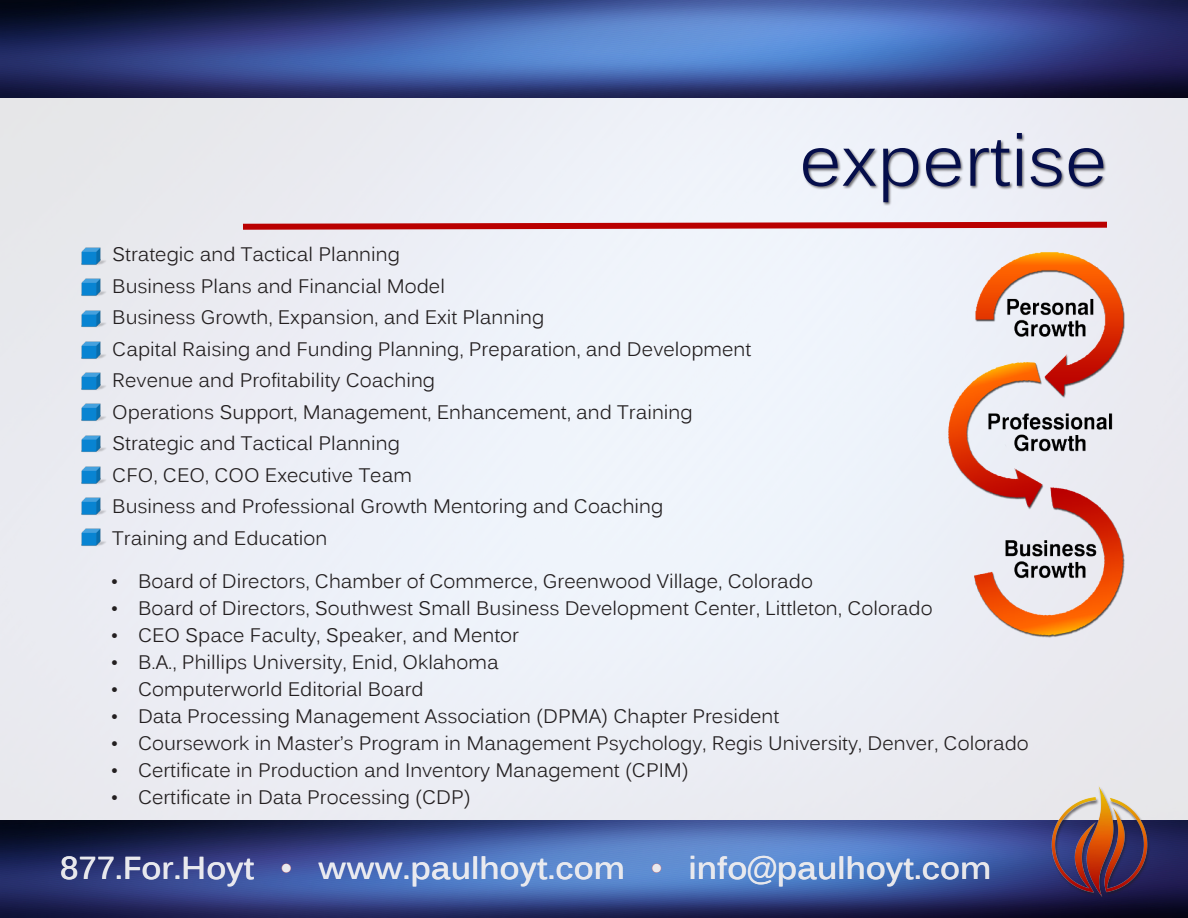
<style>
.page{position:relative;width:1188px;height:918px;background:#fff}
.page>*{position:absolute;margin:0;border:0;box-sizing:border-box;transform-origin:0 0}
.t1{font:72px "Kalinga";color:#050e4b}
.t2{font:700 31.65px "Kalinga";color:#fff}
.t3{font:19.5px "Kalinga";color:#231f20}
.s1{font-family:"Times New Roman"}
.s2{color:#ba0000}
</style>
<div class="page">
<div style="left:0;top:97px;width:1188px;height:724px;background:#eceef5"></div>
<img style="left:0;top:821px;width:1188px;height:97px">
<img style="left:0;top:0;width:1188px;height:97px">
<img style="left:1036px;top:777px;width:125px;height:125px">
<div style="left:803px;top:132px;width:304px;height:74px;background:#231f20;opacity:.65"></div>
<svg style="left:237px;top:219px;width:876px;height:14px"></svg>
<img style="left:80px;top:247px;width:28px;height:19px">
<img style="left:80px;top:279px;width:28px;height:19px">
<img style="left:80px;top:310px;width:28px;height:19px">
<img style="left:80px;top:341px;width:28px;height:19px">
<img style="left:80px;top:373px;width:28px;height:18px">
<img style="left:80px;top:404px;width:28px;height:19px">
<img style="left:80px;top:435px;width:28px;height:19px">
<img style="left:80px;top:466px;width:28px;height:19px">
<img style="left:80px;top:498px;width:28px;height:18px">
<img style="left:80px;top:529px;width:28px;height:19px">
<img style="left:943px;top:249px;width:186px;height:392px">
<p class="t3" style="left:85px;top:242px;width:316px">• Strategic and Tactical Planning</p>
<p class="t3" style="left:85px;top:273px;width:361px">• Business Plans and Financial Model</p>
<p class="t3" style="left:85px;top:305px;width:460px">• Business Growth, Expansion, and Exit Planning</p>
<p class="t3" style="left:85px;top:336px;width:667px">• Capital Raising and Funding Planning, Preparation, and Development</p>
<p class="t3" style="left:85px;top:368px;width:351px">• Revenue and Profitability Coaching</p>
<p class="t3" style="left:85px;top:399px;width:609px">• Operations Support, Management, Enhancement, and Training</p>
<p class="t3" style="left:85px;top:431px;width:316px">• Strategic and Tactical Planning</p>
<p class="t3" style="left:85px;top:462px;width:328px">• CFO, CEO, COO Executive Team</p>
<p class="t3" style="left:85px;top:494px;width:580px">• Business and Professional Growth Mentoring and Coaching</p>
<p class="t3" style="left:85px;top:525px;width:244px">• Training and Education</p>
<p class="t1" style="left:799px;top:114px;width:309px">expertise</p>
<p class="t3" style="left:111px;top:568px;width:703px"><span class="s1">•</span> Board of Directors, Chamber of Commerce, Greenwood Village, Colorado</p>
<p class="t3" style="left:111px;top:595px;width:823px"><span class="s1">•</span> Board of Directors, Southwest Small Business Development Center, Littleton, Colorado</p>
<p class="t3" style="left:111px;top:622px;width:409px"><span class="s1">•</span> CEO Space Faculty, Speaker, and Mentor</p>
<p class="t3" style="left:111px;top:649px;width:389px"><span class="s1">•</span> B.A., Phillips University, Enid, Oklahoma</p>
<p class="t3" style="left:111px;top:676px;width:314px"><span class="s1">•</span> Computerworld Editorial Board</p>
<p class="t3" style="left:111px;top:703px;width:670px"><span class="s1">•</span> Data Processing Management Association (DPMA) Chapter President</p>
<p class="t3" style="left:111px;top:730px;width:919px"><span class="s1">•</span> Coursework in Master’s Program in Management Psychology, Regis University, Denver, Colorado</p>
<p class="t3" style="left:111px;top:757px;width:579px"><span class="s1">•</span> Certificate in Production and Inventory Management (CPIM)</p>
<p class="t3" style="left:111px;top:784px;width:361px"><span class="s1">•</span> Certificate in Data Processing (CDP)</p>
<h2 class="t2" style="left:60px;top:848px;width:196px">877.For.Hoyt</h2>
<h2 class="t2" style="left:279px;top:848px;width:714px"><span class="s2">•</span> www.paulhoyt.com <span class="s2">•</span> info@paulhoyt.com</h2>
</div>
